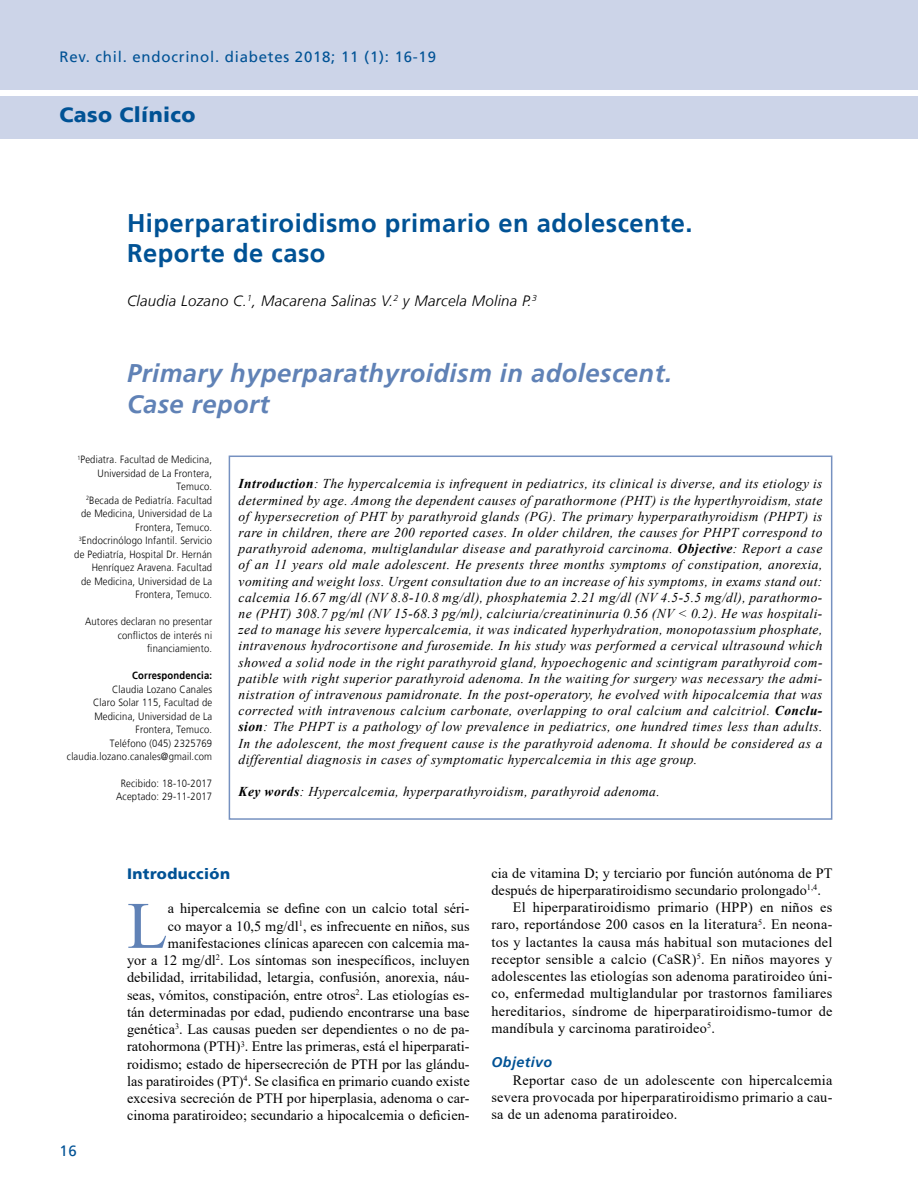
<style>
.page{position:relative;width:918px;height:1188px;background:#fff}
.page>*{position:absolute;margin:0;border:0;box-sizing:border-box;transform-origin:0 0}
.t1{font:66.3px "Times New Roman";color:#6082b6}
.t2{font:700 25.5px/30.6px "Frutiger LT";letter-spacing:.02em;color:#005295}
.t3{font:italic 700 25.5px/30.6px "Frutiger LT";letter-spacing:.02em;color:#6082b6}
.t4{font:900 21px "Frutiger LT";letter-spacing:.02em;color:#005295}
.t5{font:italic 300 15px "Frutiger LT";letter-spacing:.02em;color:#000}
.t6{font:15px "Frutiger LT";letter-spacing:.05em;color:#005295}
.t7{font:900 15px "Frutiger LT";letter-spacing:.03em;color:#005295}
.t8{font:14.25px/17.2px "Times New Roman";letter-spacing:.005em;color:#000;text-align:right}
.t9{font:italic 700 14.25px "Frutiger LT";letter-spacing:.03em;color:#005295}
.t10{font:italic 13.5px/16.2px "Times New Roman";letter-spacing:.03em;color:#000;text-align:justify}
.t11{font:300 10.5px/13.5px "Frutiger LT";letter-spacing:.02em;color:#000;text-align:right;scale:.9 1}
.t12{font:700 10.5px "Frutiger LT";letter-spacing:.02em;color:#000;scale:.9 1}
.s1{font-weight:700}
</style>
<div class="page">
<div style="left:0;top:96px;width:918px;height:42px;background:#ccd4e8"></div>
<div style="left:0;top:0;width:918px;height:90px;background:#ccd4e8"></div>
<div style="left:229px;top:456px;width:603px;height:364px;border:2px solid #7691c0"></div>
<p class="t6" style="left:60px;top:48px;width:378px">Rev. chil. endocrinol. diabetes 2018; 11 (1): 16-19</p>
<h3 class="t4" style="left:60px;top:102px;width:137px">Caso Clínico</h3>
<h2 class="t2" style="left:127px;top:208px;width:567px">Hiperparatiroidismo primario en adolescente.<br>Reporte de caso</h2>
<p class="t5" style="left:127px;top:292px;width:411px">Claudia Lozano C.<sup>1</sup>, Macarena Salinas V.<sup>2</sup> y Marcela Molina P.<sup>3</sup></p>
<h2 class="t3" style="left:127px;top:358px;width:547px">Primary hyperparathyroidism in adolescent.<br>Case report</h2>
<p class="t11" style="left:74px;top:453px;width:155px"><sup>1</sup>Pediatra. Facultad de Medicina,<br>Universidad de La Frontera,<br>Temuco.<br><sup>2</sup>Becada de Pediatría. Facultad de Medicina, Universidad de La<br>Frontera, Temuco.<br><sup>3</sup>Endocrinólogo Infantil. Servicio de Pediatría, Hospital Dr. Hernán<br>Henríquez Aravena. Facultad<br>de Medicina, Universidad de La<br>Frontera, Temuco.</p>
<p class="t11" style="left:85px;top:615px;width:143px">Autores declaran no presentar conflictos de interés ni financiamiento.</p>
<p class="t12" style="left:132px;top:670px;width:90px">Correspondencia:</p>
<p class="t11" style="left:67px;top:683px;width:163px">Claudia Lozano Canales<br>Claro Solar 115, Facultad de<br>Medicina, Universidad de La<br>Frontera, Temuco.<br>Teléfono (045) 2325769 claudia.lozano.canales@gmail.com</p>
<p class="t11" style="left:116px;top:777px;width:108px;line-height:12.9px;text-align:center">Recibido: 18-10-2017<br>Aceptado: 29-11-2017</p>
<p class="t10" style="left:239px;top:476px;width:585px"><span class="s1">Introduction</span>: The hypercalcemia is infrequent in pediatrics, its clinical is diverse, and its etiology is determined by age. Among the dependent causes of parathormone (PHT) is the hyperthyroidism, state of hypersecretion of PHT by parathyroid glands (PG). The primary hyperparathyroidism (PHPT) is rare in children, there are 200 reported cases. In older children, the causes for PHPT correspond to parathyroid adenoma, multiglandular disease and parathyroid carcinoma. <span class="s1">Objective</span>: Report a case of an 11 years old male adolescent. He presents three months symptoms of constipation, anorexia, vomiting and weight loss. Urgent consultation due to an increase of his symptoms, in exams stand out: calcemia 16.67 mg/dl (NV 8.8-10.8 mg/dl), phosphatemia 2.21 mg/dl (NV 4.5-5.5 mg/dl), parathormo&shy;ne (PHT) 308.7 pg/ml (NV 15-68.3 pg/ml), calciuria/creatininuria 0.56 (NV &lt; 0.2). He was hospitali&shy;zed to manage his severe hypercalcemia, it was indicated hyperhydration, monopotassium phosphate, intravenous hydrocortisone and furosemide. In his study was performed a cervical ultrasound which showed a solid node in the right parathyroid gland, hypoechogenic and scintigram parathyroid com&shy;patible with right superior parathyroid adenoma. In the waiting for surgery was necessary the admi&shy;nistration of intravenous pamidronate. In the post-operatory, he evolved with hipocalcemia that was corrected with intravenous calcium carbonate, overlapping to oral calcium and calcitriol. <span class="s1">Conclu&shy;sion</span>: The PHPT is a pathology of low prevalence in pediatrics, one hundred times less than adults.<br>In the adolescent, the most frequent cause is the parathyroid adenoma. It should be considered as a differential diagnosis in cases of symptomatic hypercalcemia in this age group.</p>
<p class="t10" style="left:239px;top:783px;width:423px"><span class="s1">Key words</span>: Hypercalcemia, hyperparathyroidism, parathyroid adenoma.</p>
<p class="t6" style="left:60px;top:1142px;width:19px">16</p>
<p class="t7" style="left:127px;top:865px;width:105px">Introducción</p>
<h1 class="t1" style="left:127px;top:879px;width:42px">L</h1>
<p class="t8" style="left:127px;top:900px;width:344px">a hipercalcemia se define con un calcio total séri-<br>co mayor a 10,5 mg/dl<sup>1</sup>, es infrecuente en niños, sus manifestaciones clínicas aparecen con calcemia ma-<br>yor a 12 mg/dl<sup>2</sup>. Los síntomas son inespecíficos, incluyen debilidad, irritabilidad, letargia, confusión, anorexia, náu&shy;seas, vómitos, constipación, entre otros<sup>2</sup>. Las etiologías es&shy;tán determinadas por edad, pudiendo encontrarse una base genética<sup>3</sup>. Las causas pueden ser dependientes o no de pa&shy;ratohormona (PTH)<sup>3</sup>. Entre las primeras, está el hiperparati&shy;roidismo; estado de hipersecreción de PTH por las glándu&shy;las paratiroides (PT)<sup>4</sup>. Se clasifica en primario cuando existe excesiva secreción de PTH por hiperplasia, adenoma o car&shy;cinoma paratiroideo; secundario a hipocalcemia o deficien-</p>
<p class="t8" style="left:491px;top:864px;width:343px">cia de vitamina D; y terciario por función autónoma de PT</p>
<p class="t8" style="left:491px;top:881px;width:331px">después de hiperparatiroidismo secundario prolongado<sup>1,4</sup>.</p>
<p class="t8" style="left:513px;top:898px;width:321px">El hiperparatiroidismo primario (HPP) en niños es</p>
<p class="t8" style="left:491px;top:915px;width:343px">raro, reportándose 200 casos en la literatura<sup>5</sup>. En neona-</p>
<p class="t8" style="left:491px;top:933px;width:343px">tos y lactantes la causa más habitual son mutaciones del</p>
<p class="t8" style="left:491px;top:950px;width:343px">receptor sensible a calcio (CaSR)<sup>5</sup>. En niños mayores y</p>
<p class="t8" style="left:491px;top:967px;width:343px">adolescentes las etiologías son adenoma paratiroideo úni-</p>
<p class="t8" style="left:491px;top:984px;width:343px">co, enfermedad multiglandular por trastornos familiares</p>
<p class="t8" style="left:491px;top:1002px;width:343px">hereditarios, síndrome de hiperparatiroidismo-tumor de</p>
<p class="t8" style="left:491px;top:1019px;width:225px">mandíbula y carcinoma paratiroideo<sup>5</sup>.</p>
<p class="t9" style="left:491px;top:1054px;width:62px">Objetivo</p>
<p class="t8" style="left:491px;top:1071px;width:343px;text-align:justify;text-indent:21px">Reportar caso de un adolescente con hipercalcemia severa provocada por hiperparatiroidismo primario a cau&shy;sa de un adenoma paratiroideo.</p>
</div>
